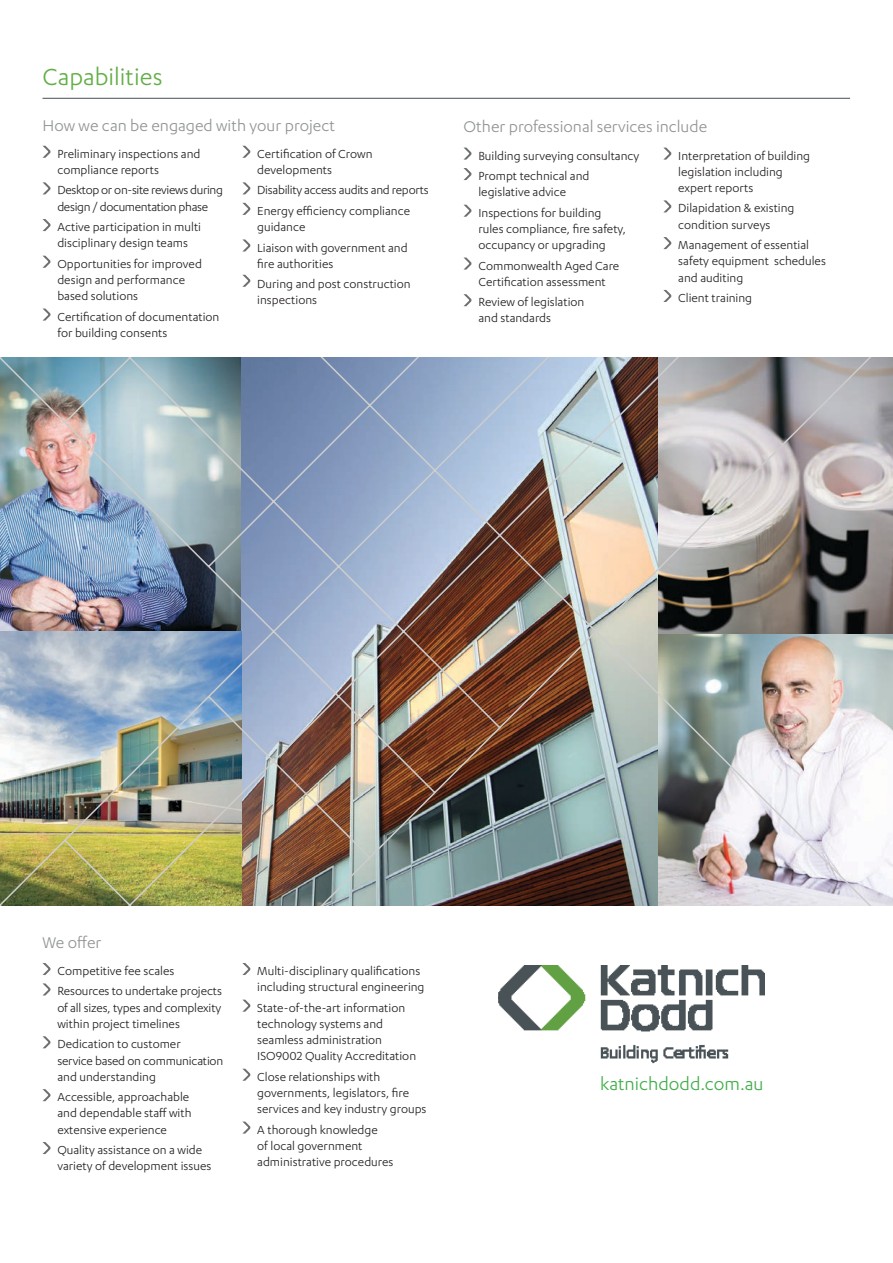
<style>
.page{position:relative;width:893px;height:1263px;background:#fff}
.page>*{position:absolute;margin:0;border:0;box-sizing:border-box;transform-origin:0 0}
.t1{font:27px "Karbon";color:#62ae46}
.t2{font:20.4px "Karbon";color:#41ad49}
.t3{font:18px "Karbon";color:#919496}
.t4{font:13.5px/16.2px "Karbon";color:#231f20}
.t5{font:13.5px/16.2px "Karbon";letter-spacing:-.025em;color:#231f20}
</style>
<div class="page">
<svg style="left:463px;top:148px;width:9px;height:12px"></svg>
<svg style="left:463px;top:168px;width:9px;height:12px"></svg>
<svg style="left:463px;top:205px;width:9px;height:12px"></svg>
<svg style="left:463px;top:257px;width:9px;height:13px"></svg>
<svg style="left:463px;top:294px;width:9px;height:12px"></svg>
<svg style="left:663px;top:148px;width:9px;height:12px"></svg>
<svg style="left:663px;top:200px;width:9px;height:12px"></svg>
<svg style="left:663px;top:237px;width:9px;height:12px"></svg>
<svg style="left:663px;top:290px;width:9px;height:12px"></svg>
<svg style="left:43px;top:963px;width:8px;height:12px"></svg>
<svg style="left:43px;top:983px;width:8px;height:12px"></svg>
<svg style="left:43px;top:1036px;width:8px;height:12px"></svg>
<svg style="left:43px;top:1089px;width:8px;height:12px"></svg>
<svg style="left:43px;top:1142px;width:8px;height:12px"></svg>
<svg style="left:242px;top:963px;width:9px;height:12px"></svg>
<svg style="left:242px;top:1000px;width:9px;height:12px"></svg>
<svg style="left:242px;top:1069px;width:9px;height:12px"></svg>
<svg style="left:242px;top:1121px;width:9px;height:12px"></svg>
<svg style="left:43px;top:146px;width:8px;height:12px"></svg>
<svg style="left:43px;top:182px;width:8px;height:12px"></svg>
<svg style="left:43px;top:219px;width:8px;height:12px"></svg>
<svg style="left:43px;top:256px;width:8px;height:12px"></svg>
<svg style="left:43px;top:309px;width:8px;height:12px"></svg>
<svg style="left:242px;top:146px;width:9px;height:12px"></svg>
<svg style="left:242px;top:182px;width:9px;height:12px"></svg>
<svg style="left:242px;top:203px;width:9px;height:12px"></svg>
<svg style="left:242px;top:239px;width:9px;height:13px"></svg>
<svg style="left:242px;top:275px;width:9px;height:12px"></svg>
<hr style="left:43px;top:98px;width:807px;height:1px;background:#465053">
<img style="left:498px;top:965px;width:267px;height:99px">
<img style="left:0;top:357px;width:893px;height:548px">
<h1 class="t1" style="left:43px;top:62px;width:122px">Capabilities</h1>
<h3 class="t3" style="left:43px;top:115px;width:294px">How we can be engaged with your project</h3>
<p class="t4" style="left:57px;top:145px;width:145px">Preliminary inspections and compliance reports</p>
<p class="t5" style="left:57px;top:182px;width:167px">Desktop or on-site reviews during design / documentation phase</p>
<p class="t4" style="left:57px;top:218px;width:145px">Active participation in multi disciplinary design teams</p>
<p class="t4" style="left:57px;top:255px;width:146px">Opportunities for improved design and performance based solutions</p>
<p class="t4" style="left:57px;top:308px;width:164px">Certification of documentation for building consents</p>
<p class="t4" style="left:257px;top:145px;width:117px">Certification of Crown developments</p>
<p class="t4" style="left:257px;top:180px;width:173px;line-height:20.4px">Disability access audits and reports<br>Energy efficiency compliance</p>
<p class="t4" style="left:257px;top:216px;width:152px;line-height:20.4px">guidance<br>Liaison with government and</p>
<p class="t4" style="left:257px;top:253px;width:155px;line-height:20.4px">fire authorities<br>During and post construction</p>
<p class="t4" style="left:257px;top:292px;width:61px">inspections</p>
<h3 class="t3" style="left:463px;top:117px;width:245px">Other professional services include</h3>
<p class="t4" style="left:478px;top:145px;width:162px;line-height:20.4px">Building surveying consultancy<br>Prompt technical and</p>
<p class="t4" style="left:478px;top:182px;width:125px;line-height:20.4px">legislative advice<br>Inspections for building</p>
<p class="t4" style="left:478px;top:220px;width:149px">rules compliance, fire safety, occupancy or upgrading</p>
<p class="t4" style="left:478px;top:257px;width:142px">Commonwealth Aged Care<br>Certification assessment</p>
<p class="t4" style="left:478px;top:294px;width:107px">Review of legislation and standards</p>
<p class="t4" style="left:678px;top:147px;width:133px">Interpretation of building legislation including expert reports</p>
<p class="t4" style="left:678px;top:200px;width:118px">Dilapidation &amp; existing condition surveys</p>
<p class="t4" style="left:678px;top:237px;width:149px">Management of essential safety equipment schedules and auditing</p>
<p class="t4" style="left:678px;top:289px;width:75px">Client training</p>
<h3 class="t3" style="left:43px;top:932px;width:60px">We offer</h3>
<p class="t4" style="left:57px;top:960px;width:166px;line-height:20.4px">Competitive fee scales<br>Resources to undertake projects</p>
<p class="t4" style="left:57px;top:999px;width:165px">of all sizes, types and complexity within project timelines</p>
<p class="t4" style="left:57px;top:1036px;width:167px">Dedication to customer<br>service based on communication and understanding</p>
<p class="t4" style="left:57px;top:1088px;width:136px">Accessible, approachable and dependable staff with extensive experience</p>
<p class="t4" style="left:57px;top:1141px;width:156px">Quality assistance on a wide variety of development issues</p>
<p class="t4" style="left:257px;top:962px;width:169px">Multi-disciplinary qualifications including structural engineering</p>
<p class="t4" style="left:257px;top:999px;width:160px">State-of-the-art information technology systems and seamless administration<br>ISO9002 Quality Accreditation</p>
<p class="t4" style="left:257px;top:1068px;width:171px">Close relationships with governments, legislators, fire services and key industry groups</p>
<p class="t4" style="left:257px;top:1121px;width:138px">A thorough knowledge<br>of local government administrative procedures</p>
<h2 class="t2" style="left:600px;top:1073px;width:165px">katnichdodd.com.au</h2>
</div>
